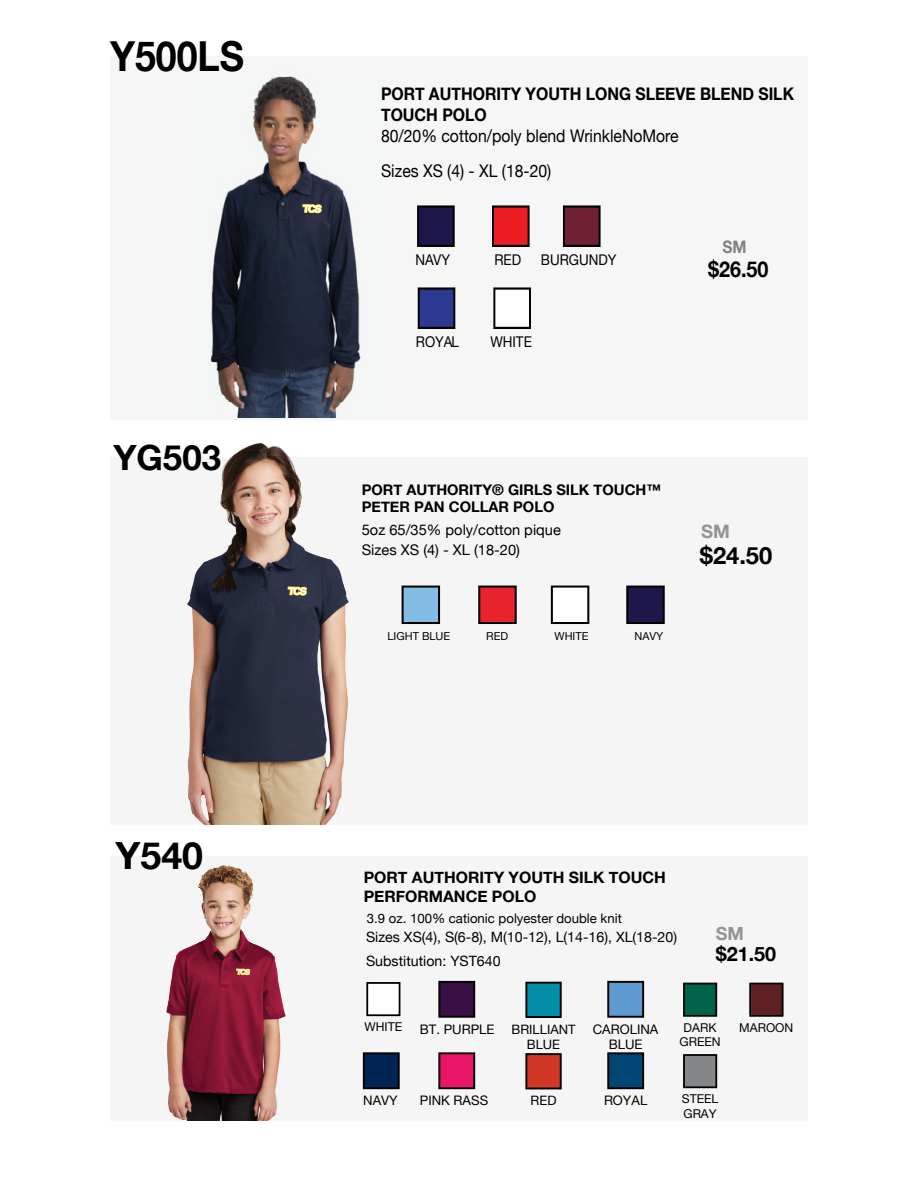
<style>
.page{position:relative;width:918px;height:1188px;background:#fff}
.page>*{position:absolute;margin:0;border:0;box-sizing:border-box;transform-origin:0 0}
.t1{font:700 41.4px "Helvetica Neue";color:#000;scale:.91 1}
.t2{font:700 37.5px "Helvetica Neue";color:#000}
.t3{font:700 34.8px "Helvetica Neue";color:#000}
.t4{font:700 23.7px "Helvetica Neue";color:#000}
.t5{font:700 21.75px "Helvetica Neue";color:#000;scale:.91 1}
.t6{font:700 19.65px "Helvetica Neue";color:#000}
.t7{font:700 18.45px "Helvetica Neue";color:#929497}
.t8{font:700 18.15px "Helvetica Neue";color:#929497}
.t9{font:17.4px/34.3px "Helvetica Neue";color:#000;scale:.91 1}
.t10{font:700 17.4px/20.9px "Helvetica Neue";color:#000;scale:.91 1}
.t11{font:700 17.25px "Helvetica Neue";color:#808285;scale:.91 1}
.t12{font:700 15.75px/18.9px "Helvetica Neue";color:#000}
.t13{font:14.85px "Helvetica Neue";color:#000;scale:.91 1}
.t14{font:700 14.7px/17.5px "Helvetica Neue";color:#000}
.t15{font:14.7px/20.2px "Helvetica Neue";color:#000}
.t16{font:14.25px "Helvetica Neue";color:#000}
.t17{font:13.2px/15.8px "Helvetica Neue";color:#000;text-align:center}
.t18{font:12.9px/15.6px "Helvetica Neue";color:#000;text-align:center}
.t19{font:12.15px/14.5px "Helvetica Neue";color:#000;text-align:center}
.t20{font:10.95px "Helvetica Neue";color:#000}
</style>
<div class="page">
<div style="left:110px;top:56px;width:697px;height:363px;background:#f6f6f6"></div>
<img style="left:210px;top:76px;width:151px;height:342px">
<svg style="left:302px;top:204px;width:20px;height:9px"></svg>
<svg style="left:417px;top:205px;width:38px;height:42px;background:#1b163f"></svg>
<svg style="left:492px;top:205px;width:38px;height:42px;background:#be1b21"></svg>
<svg style="left:418px;top:287px;width:37px;height:42px;background:#253076"></svg>
<svg style="left:493px;top:287px;width:38px;height:42px"></svg>
<svg style="left:563px;top:205px;width:38px;height:42px;background:#5c1f2d"></svg>
<div style="left:110px;top:457px;width:697px;height:368px;background:#f5f5f5"></div>
<svg style="left:402px;top:586px;width:38px;height:38px"></svg>
<svg style="left:478px;top:586px;width:39px;height:38px"></svg>
<svg style="left:626px;top:586px;width:39px;height:38px"></svg>
<svg style="left:551px;top:586px;width:38px;height:38px"></svg>
<img style="left:188px;top:444px;width:160px;height:381px">
<div style="left:110px;top:856px;width:697px;height:264px;background:#f5f5f5"></div>
<img style="left:166px;top:865px;width:120px;height:255px">
<svg style="left:607px;top:981px;width:37px;height:37px"></svg>
<svg style="left:438px;top:981px;width:37px;height:37px"></svg>
<svg style="left:525px;top:982px;width:37px;height:36px"></svg>
<svg style="left:683px;top:983px;width:34px;height:34px"></svg>
<svg style="left:749px;top:983px;width:34px;height:34px"></svg>
<svg style="left:607px;top:1052px;width:37px;height:37px"></svg>
<svg style="left:438px;top:1052px;width:37px;height:37px"></svg>
<svg style="left:363px;top:1052px;width:37px;height:37px"></svg>
<svg style="left:525px;top:1053px;width:37px;height:36px"></svg>
<svg style="left:683px;top:1054px;width:34px;height:34px"></svg>
<svg style="left:366px;top:982px;width:34px;height:34px"></svg>
<svg style="left:236px;top:969px;width:14px;height:6px"></svg>
<svg style="left:285px;top:582px;width:22px;height:14px"></svg>
<h1 class="t1" style="left:110px;top:24px;width:149px">Y500LS</h1>
<h3 class="t3" style="left:113px;top:430px;width:109px">YG503</h3>
<h2 class="t2" style="left:116px;top:827px;width:89px">Y540</h2>
<h3 class="t10" style="left:381px;top:84px;width:455px">PORT AUTHORITY YOUTH LONG SLEEVE BLEND SILK<br>TOUCH POLO</h3>
<h3 class="t9" style="left:381px;top:120px;width:329px">80/20% cotton/poly blend WrinkleNoMore<br>Sizes XS (4) - XL (18-20)</h3>
<p class="t13" style="left:416px;top:249px;width:40px">NAVY</p>
<p class="t13" style="left:494px;top:249px;width:31px">RED</p>
<p class="t13" style="left:541px;top:249px;width:85px">BURGUNDY</p>
<p class="t13" style="left:416px;top:331px;width:49px">ROYAL</p>
<p class="t13" style="left:490px;top:331px;width:47px">WHITE</p>
<h3 class="t11" style="left:722px;top:234px;width:28px">SM</h3>
<h3 class="t5" style="left:708px;top:253px;width:68px">$26.50</h3>
<p class="t14" style="left:362px;top:481px;width:301px">PORT AUTHORITY® GIRLS SILK TOUCH™<br>PETER PAN COLLAR POLO</p>
<p class="t15" style="left:362px;top:520px;width:201px">5oz 65/35% poly/cotton pique<br>Sizes XS (4) - XL (18-20)</p>
<p class="t20" style="left:388px;top:628px;width:64px">LIGHT BLUE</p>
<p class="t20" style="left:486px;top:628px;width:23px">RED</p>
<p class="t20" style="left:555px;top:628px;width:35px">WHITE</p>
<p class="t20" style="left:634px;top:628px;width:30px">NAVY</p>
<h3 class="t7" style="left:701px;top:517px;width:30px">SM</h3>
<h3 class="t4" style="left:700px;top:537px;width:74px">$24.50</h3>
<p class="t12" style="left:364px;top:869px;width:304px">PORT AUTHORITY YOUTH SILK TOUCH<br>PERFORMANCE POLO</p>
<p class="t17" style="left:367px;top:911px;width:257px">3.9 oz. 100% cationic polyester double knit</p>
<p class="t16" style="left:366px;top:950px;width:136px">Substitution: YST640</p>
<p class="t16" style="left:366px;top:927px;width:313px">Sizes XS(4), S(6-8), M(10-12), L(14-16), XL(18-20)</p>
<h3 class="t8" style="left:716px;top:919px;width:30px">SM</h3>
<h3 class="t6" style="left:716px;top:938px;width:62px">$21.50</h3>
<p class="t19" style="left:365px;top:1020px;width:39px">WHITE</p>
<p class="t17" style="left:420px;top:1022px;width:76px">BT. PURPLE</p>
<p class="t18" style="left:512px;top:1022px;width:65px">BRILLIANT<br>BLUE</p>
<p class="t19" style="left:680px;top:1021px;width:43px">DARK<br>GREEN</p>
<p class="t19" style="left:739px;top:1021px;width:56px">MAROON</p>
<p class="t17" style="left:593px;top:1022px;width:67px">CAROLINA<br>BLUE</p>
<p class="t17" style="left:363px;top:1093px;width:36px">NAVY</p>
<p class="t17" style="left:420px;top:1093px;width:70px">PINK RASS</p>
<p class="t18" style="left:531px;top:1093px;width:27px">RED</p>
<p class="t17" style="left:604px;top:1093px;width:45px">ROYAL</p>
<p class="t19" style="left:682px;top:1092px;width:38px;text-align:left">STEEL<br>GRAY</p>
</div>
